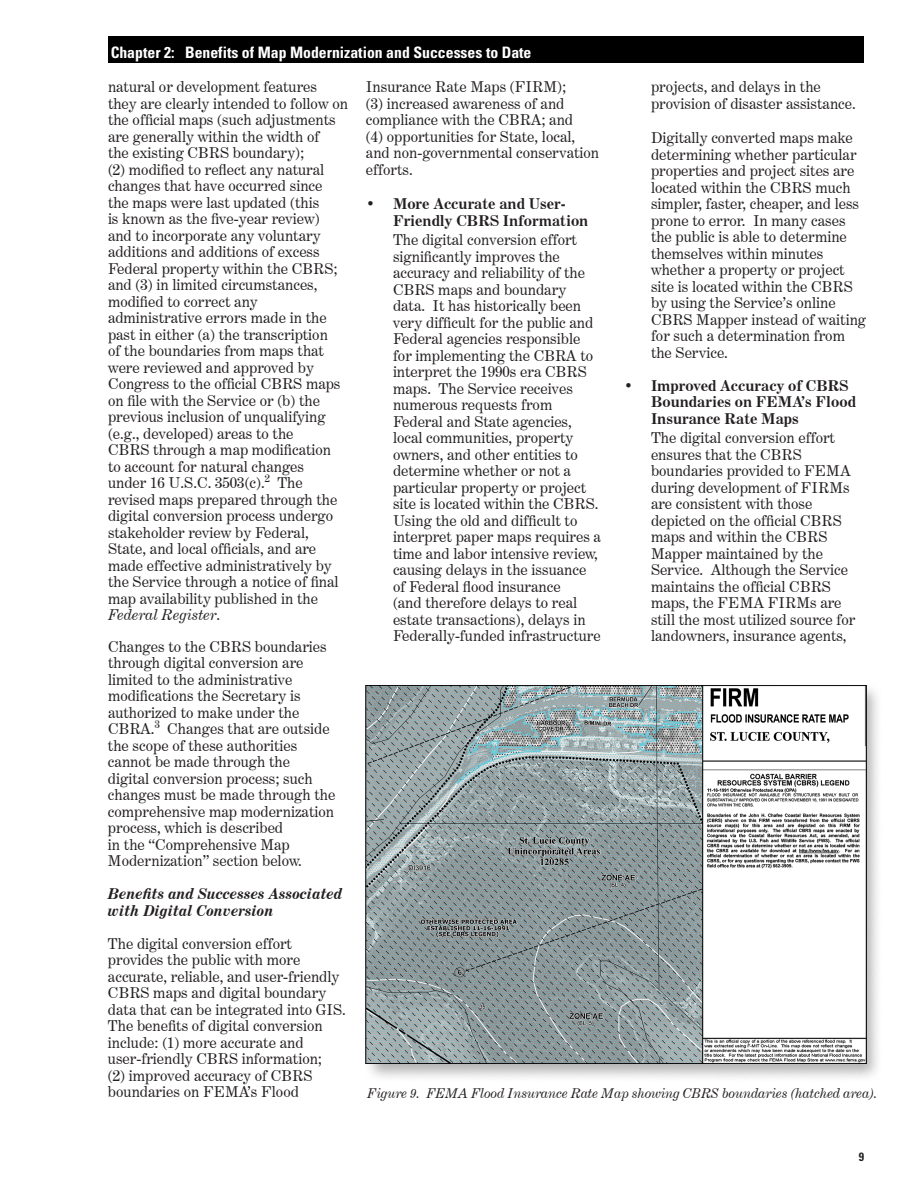
<style>
.page{position:relative;width:918px;height:1188px;background:#fff}
.page>*{position:absolute;margin:0;border:0;box-sizing:border-box;transform-origin:0 0}
.t1{font:700 condensed 15.75px "Univers";color:#fff}
.BodyText_10{font:15px/16.5px "Century Expanded BT";color:#231f20}
.List_Bullet_FWS_text{font:15px/16.5px "Century Expanded BT";color:#231f20}
.t2{font:700 15px/16.5px "Century Expanded BT";color:#231f20}
.Heading_2_Italic{font:italic 700 15px/16.5px "Century Expanded BT";color:#231f20}
.BodyText_10-2{font:italic 15px "Century Expanded BT";color:#231f20}
.FigureCaption_FWS_it{font:italic 13.5px "Century Expanded BT";letter-spacing:-.01em;color:#231f20}
.t3{font:700 condensed 12px "Univers";color:#231f20}
.s1{font-style:normal}
.s2{font-weight:400}
.s3{font-family:"Century Expd BT"}
</style>
<div class="page">
<div style="left:108px;top:36px;width:756px;height:27px;background:#000"></div>
<div style="left:363px;top:681px;width:520px;height:402px;background:#231f20;opacity:.35"></div>
<img style="left:365px;top:686px;width:501px;height:378px">
<p class="t1" style="left:111px;top:43px;width:422px">Chapter 2: Benefits of Map Modernization and Successes to Date</p>
<p class="BodyText_10" style="left:108px;top:79px;width:241px">natural or development features they are clearly intended to follow on the official maps (such adjustments are generally within the width of<br>the existing CBRS boundary);<br>(2) modified to reflect any natural changes that have occurred since<br>the maps were last updated (this<br>is known as the five-year review)<br>and to incorporate any voluntary additions and additions of excess Federal property within the CBRS; and (3) in limited circumstances, modified to correct any administrative errors made in the past in either (a) the transcription<br>of the boundaries from maps that were reviewed and approved by Congress to the official CBRS maps on file with the Service or (b) the previous inclusion of unqualifying (e.g., developed) areas to the<br>CBRS through a map modification<br>to account for natural changes<br>under 16 U.S.C. 3503(c).<sup>2</sup> The revised maps prepared through the digital conversion process undergo stakeholder review by Federal, State, and local officials, and are made effective administratively by the Service through a notice of final map availability published in the</p>
<p class="BodyText_10-2" style="left:108px;top:606px;width:114px">Federal Register<span class="s1">.</span></p>
<p class="BodyText_10" style="left:108px;top:638px;width:229px">Changes to the CBRS boundaries through digital conversion are limited to the administrative modifications the Secretary is authorized to make under the<br>CBRA.<sup>3</sup> Changes that are outside the scope of these authorities cannot be made through the<br>digital conversion process; such changes must be made through the comprehensive map modernization process, which is described<br>in the “Comprehensive Map<br>Modernization” section below.</p>
<p class="Heading_2_Italic" style="left:108px;top:886px;width:236px">Benefits and Successes Associated with Digital Conversion</p>
<p class="BodyText_10" style="left:108px;top:935px;width:239px">The digital conversion effort provides the public with more accurate, reliable, and user-friendly<br>CBRS maps and digital boundary data that can be integrated into GIS.<br>The benefits of digital conversion include: (1) more accurate and user-friendly CBRS information;<br>(2) improved accuracy of CBRS boundaries on FEMA’s Flood</p>
<p class="BodyText_10" style="left:366px;top:79px;width:235px">Insurance Rate Maps (FIRM);<br>(3) increased awareness of and compliance with the CBRA; and<br>(4) opportunities for State, local, and non-governmental conservation efforts.</p>
<p class="t2" style="left:393px;top:196px;width:197px;text-indent:-27px"><span class="s2">•</span> More Accurate and User-<br>Friendly CBRS Information</p>
<p class="List_Bullet_FWS_text" style="left:393px;top:232px;width:210px">The digital conversion effort significantly improves the accuracy and reliability of the<br>CBRS maps and boundary data. It has historically been very difficult for the public and<br>Federal agencies responsible for implementing the CBRA to interpret the 1990s era CBRS maps. The Service receives numerous requests from<br>Federal and State agencies, local communities, property owners, and other entities to determine whether or not a particular property or project site is located within the CBRS.<br>Using the old and difficult to interpret paper maps requires a time and labor intensive review, causing delays in the issuance of Federal flood insurance<br>(and therefore delays to real estate transactions), delays in<br>Federally-funded infrastructure</p>
<p class="List_Bullet_FWS_text" style="left:651px;top:79px;width:206px">projects, and delays in the provision of disaster assistance.</p>
<p class="List_Bullet_FWS_text" style="left:651px;top:130px;width:217px">Digitally converted maps make determining whether particular properties and project sites are located within the CBRS much simpler, faster, cheaper, and less prone to error. In many cases the public is able to determine themselves within minutes whether a property or project site is located within the CBRS by using the Service’s online<br>CBRS Mapper instead of waiting for such a determination from the Service.</p>
<p class="t2" style="left:651px;top:377px;width:206px;text-indent:-27px"><span class="s2">•</span> Improved Accuracy of CBRS<br>Boundaries on FEMA’s Flood<br>Insurance Rate Maps</p>
<p class="List_Bullet_FWS_text" style="left:651px;top:430px;width:206px">The digital conversion effort <span class="s3">ensures that the CBRS </span>boundaries provided to FEMA during development of FIRMs are consistent with those depicted on the official CBRS maps and within the CBRS<br>Mapper maintained by the<br>Service. Although the Service maintains the official CBRS maps, the FEMA FIRMs are still the most utilized source for landowners, insurance agents,</p>
<p class="FigureCaption_FWS_it" style="left:367px;top:1085px;width:512px">Figure 9. FEMA Flood Insurance Rate Map showing CBRS boundaries (hatched area).</p>
<p class="t3" style="left:859px;top:1149px;width:7px">9</p>
</div>
